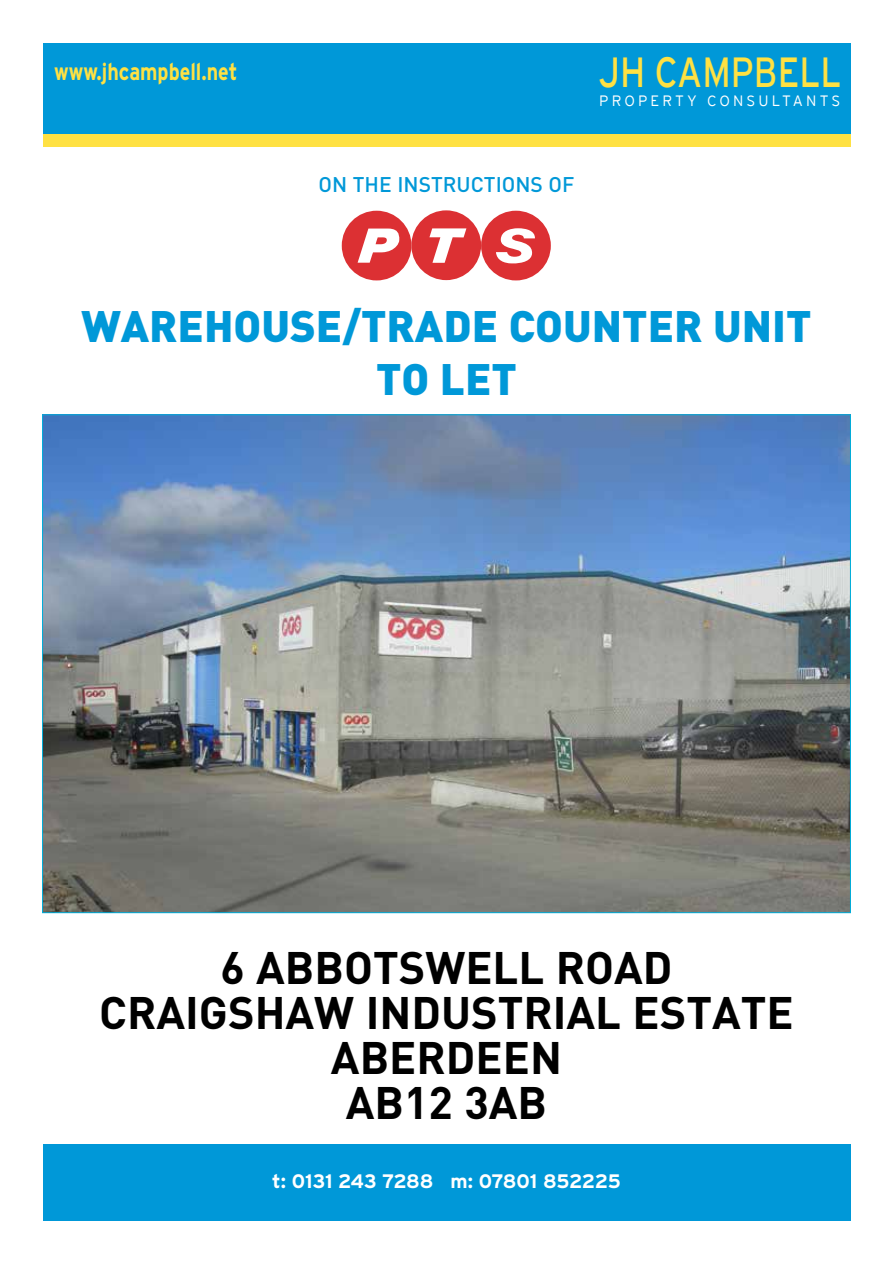
<style>
.page{position:relative;width:893px;height:1263px;background:#fff}
.page>*{position:absolute;margin:0;border:0;box-sizing:border-box;transform-origin:0 0}
.t1{font:700 45px/44.8px "DIN";color:#000;text-align:center}
.t2{font:900 43.5px/52.2px "DIN";color:#0098d8;text-align:center}
.t3{font:42px "Interstate";color:#ffe143;scale:.84 1}
.t4{font:700 24px "Interstate";color:#ffe143;scale:.82 1}
.t5{font:500 21px "DIN";color:#0098d8}
.t6{font:700 19.5px "Interstate";letter-spacing:-.02em;color:#fff}
.t7{font:300 15px "Interstate";letter-spacing:.21em;color:#fff}
</style>
<div class="page">
<div style="left:43px;top:43px;width:807px;height:91px;background:#0098d8"></div>
<div style="left:43px;top:1144px;width:807px;height:76px;background:#0098d8"></div>
<div style="left:43px;top:134px;width:807px;height:13px;background:#ffe143"></div>
<img style="left:44px;top:417px;width:805px;height:494px">
<svg style="left:341px;top:210px;width:210px;height:71px"></svg>
<p class="t4" style="left:54px;top:58px;width:225px">www.jhcampbell.net</p>
<p class="t3" style="left:599px;top:48px;width:290px">JH CAMPBELL</p>
<p class="t7" style="left:599px;top:92px;width:242px">PROPERTY CONSULTANTS</p>
<p class="t5" style="left:319px;top:171px;width:257px">ON THE INSTRUCTIONS OF</p>
<p class="t2" style="left:81px;top:298px;width:732px">WAREHOUSE/TRADE COUNTER UNIT<br>TO LET</p>
<p class="t1" style="left:99px;top:943px;width:696px">6 ABBOTSWELL ROAD<br>CRAIGSHAW INDUSTRIAL ESTATE<br>ABERDEEN<br>AB12 3AB</p>
<p class="t6" style="left:272px;top:1170px;width:350px">t: 0131 243 7288 m: 07801 852225</p>
</div>
